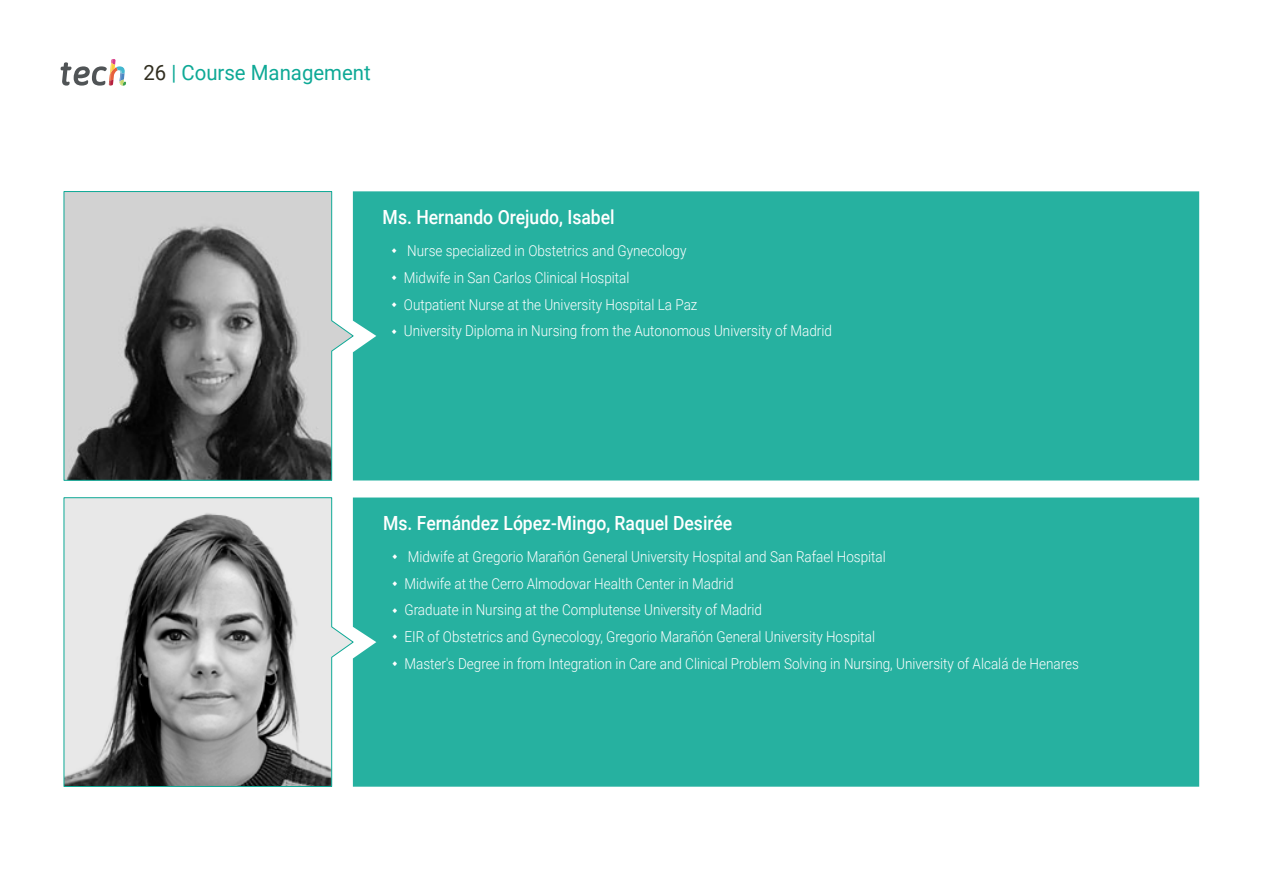
<style>
.page{position:relative;width:1263px;height:893px;background:#fff}
.page>*{position:absolute;margin:0;border:0;box-sizing:border-box;transform-origin:0 0}
.t1{font:21px "Roboto";color:#0ea996}
.t2{font:500 19.5px "Roboto";color:#fff;scale:.9 1}
.t3{font:300 15px/26.7px "Roboto";color:#fff;scale:.9 1}
.s1{color:#312e20}
</style>
<div class="page">
<div style="left:354px;top:191px;width:845px;height:289px;background:#26b1a0"></div>
<svg style="left:64px;top:191px;width:290px;height:290px;background:#8d8f8f"></svg>
<div style="left:354px;top:497px;width:845px;height:290px;background:#26b1a0"></div>
<svg style="left:64px;top:497px;width:290px;height:290px;background:#a9acab"></svg>
<svg style="left:61px;top:59px;width:65px;height:27px"></svg>
<svg style="left:392px;top:248px;width:4px;height:5px"></svg>
<svg style="left:392px;top:275px;width:4px;height:5px"></svg>
<svg style="left:392px;top:302px;width:4px;height:5px"></svg>
<svg style="left:392px;top:329px;width:4px;height:5px"></svg>
<svg style="left:393px;top:554px;width:4px;height:5px"></svg>
<svg style="left:393px;top:581px;width:4px;height:5px"></svg>
<svg style="left:393px;top:608px;width:4px;height:5px"></svg>
<svg style="left:393px;top:634px;width:4px;height:5px"></svg>
<svg style="left:393px;top:661px;width:4px;height:5px"></svg>
<h1 class="t1" style="left:144px;top:57px;width:229px"><span class="s1">26</span> | Course Management</h1>
<h2 class="t2" style="left:383px;top:204px;width:259px">Ms. Hernando Orejudo, Isabel</h2>
<p class="t3" style="left:404px;top:237px;width:477px">Nurse specialized in Obstetrics and Gynecology<br>Midwife in San Carlos Clinical Hospital<br>Outpatient Nurse at the University Hospital La Paz<br>University Diploma in Nursing from the Autonomous University of Madrid</p>
<h2 class="t2" style="left:383px;top:509px;width:389px">Ms. Fernández López-Mingo, Raquel Desirée</h2>
<p class="t3" style="left:404px;top:543px;width:751px">Midwife at Gregorio Marañón General University Hospital and San Rafael Hospital<br>Midwife at the Cerro Almodovar Health Center in Madrid<br>Graduate in Nursing at the Complutense University of Madrid<br>EIR of Obstetrics and Gynecology, Gregorio Marañón General University Hospital<br>Master's Degree in from Integration in Care and Clinical Problem Solving in Nursing, University of Alcalá de Henares</p>
</div>
